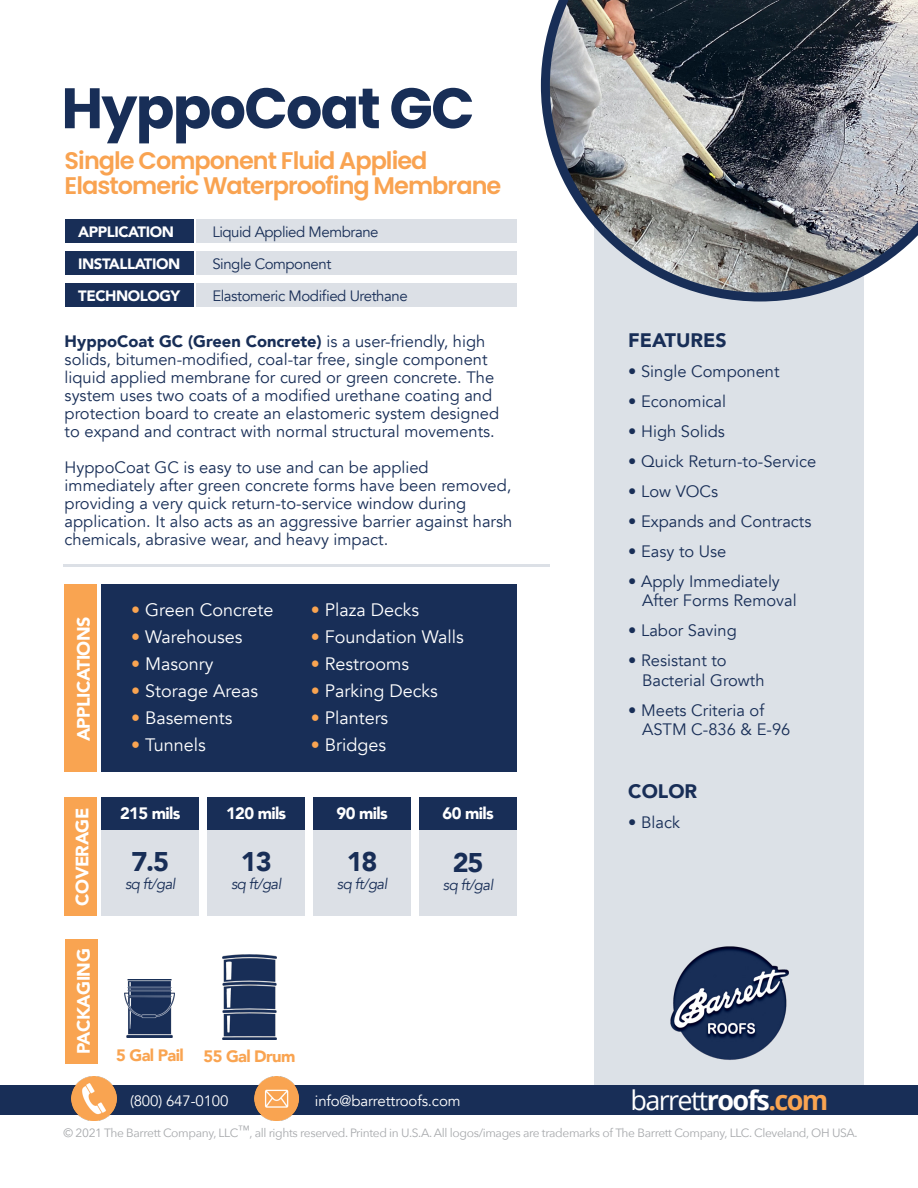
<style>
.page{position:relative;width:918px;height:1188px;background:#fff}
.page>*{position:absolute;margin:0;border:0;box-sizing:border-box;transform-origin:0 0}
.t1{font:700 57px "Poppins";letter-spacing:-.03em;color:#182e57}
.t2{font:27px "Open Sans";letter-spacing:-.06em;color:#fff}
.t3{font:900 27px "Avenir";color:#182e57}
.t4{font:600 24px "Poppins";letter-spacing:-.04em;color:#f9a351}
.t5{font:900 19.5px "Avenir";color:#182e57}
.t6{font:18px "Avenir";color:#fff}
.t7{font:900 18px "Avenir";letter-spacing:-.03em;color:#fff}
.t8{font:16.5px/18px "Avenir";color:#182e57}
.t9{font:900 16.5px "Avenir";letter-spacing:-.04em;color:#fff}
.t10{font:900 16.5px "Avenir";letter-spacing:-.04em;color:#f9a451}
.t11{font:15px "Avenir";letter-spacing:-.03em;color:#182e57}
.t12{font:15px "Avenir";letter-spacing:-.01em;color:#fff}
.t13{font:900 15px "Avenir";letter-spacing:-.03em;color:#fff}
.t14{font:italic 15px "Avenir";letter-spacing:-.04em;color:#182e57}
.t15{font:12px "Avenir Next";letter-spacing:-.03em;color:#a7a9ac}
.s1{font-weight:900}
.s2{color:#f9a451}
.s3{font-weight:700}
.s4{font-weight:700;color:#f9a451}
</style>
<div class="page">
<div style="left:595px;top:0;width:269px;height:1085px;background:#dce1e7"></div>
<img style="left:222px;top:955px;width:55px;height:84px">
<img style="left:125px;top:979px;width:50px;height:59px">
<div style="left:65px;top:219px;width:128px;height:24px;background:#182e57"></div>
<div style="left:65px;top:251px;width:128px;height:24px;background:#182e57"></div>
<div style="left:65px;top:283px;width:128px;height:24px;background:#182e57"></div>
<div style="left:196px;top:219px;width:321px;height:24px;background:#dce0e6"></div>
<div style="left:196px;top:251px;width:321px;height:24px;background:#dce0e6"></div>
<div style="left:196px;top:283px;width:321px;height:24px;background:#dce0e6"></div>
<img style="left:670px;top:946px;width:119px;height:114px">
<svg style="left:541px;top:0;width:377px;height:302px"></svg>
<div style="left:65px;top:939px;width:33px;height:125px;background:#f9a451"></div>
<div style="left:102px;top:584px;width:415px;height:187px;background:#182e57"></div>
<div style="left:65px;top:584px;width:32px;height:187px;background:#f9a451"></div>
<div style="left:102px;top:830px;width:97px;height:86px;background:#dce0e6"></div>
<div style="left:102px;top:797px;width:97px;height:33px;background:#182e57"></div>
<div style="left:208px;top:830px;width:97px;height:86px;background:#dce0e6"></div>
<div style="left:208px;top:797px;width:97px;height:33px;background:#182e57"></div>
<div style="left:314px;top:830px;width:97px;height:86px;background:#dce0e6"></div>
<div style="left:314px;top:797px;width:97px;height:33px;background:#182e57"></div>
<div style="left:419px;top:830px;width:98px;height:86px;background:#dce0e6"></div>
<div style="left:419px;top:797px;width:98px;height:33px;background:#182e57"></div>
<div style="left:65px;top:797px;width:32px;height:119px;background:#f9a451"></div>
<div style="left:0;top:1085px;width:918px;height:29px;background:#182e57"></div>
<img style="left:255px;top:1076px;width:44px;height:44px">
<img style="left:72px;top:1076px;width:44px;height:44px">
<hr style="left:64px;top:564px;width:486px;height:2px;background:#dce0e6">
<p class="t1" style="left:61px;top:75px;width:415px">HyppoCoat GC</p>
<p class="t4" style="left:65px;top:147px;width:364px">Single Component Fluid Applied</p>
<p class="t4" style="left:65px;top:172px;width:438px">Elastomeric Waterproofing Membrane</p>
<p class="t11" style="left:212px;top:223px;width:168px">Liquid Applied Membrane</p>
<p class="t11" style="left:212px;top:255px;width:121px">Single Component</p>
<p class="t11" style="left:212px;top:287px;width:197px">Elastomeric Modified Urethane</p>
<p class="t8" style="left:65px;top:333px;width:436px"><span class="s1">HyppoCoat GC (Green Concrete)</span> is a user-friendly, high solids, bitumen-modified, coal-tar free, single component liquid applied membrane for cured or green concrete. The system uses two coats of a modified urethane coating and protection board to create an elastomeric system designed to expand and contract with normal structural movements.</p>
<p class="t8" style="left:65px;top:459px;width:449px">HyppoCoat GC is easy to use and can be applied immediately after green concrete forms have been removed, providing a very quick return-to-service window during application. It also acts as an aggressive barrier against harsh chemicals, abrasive wear, and heavy impact.</p>
<p class="t13" style="left:78px;top:219px;width:97px">APPLICATION</p>
<p class="t13" style="left:78px;top:251px;width:104px">INSTALLATION</p>
<p class="t13" style="left:78px;top:283px;width:104px">TECHNOLOGY</p>
<p class="t7" style="left:68px;top:741px;width:126px;rotate:-90deg">APPLICATIONS</p>
<p class="t7" style="left:67px;top:906px;width:99px;rotate:-90deg">COVERAGE</p>
<p class="t7" style="left:68px;top:1054px;width:107px;rotate:-90deg">PACKAGING</p>
<p class="t6" style="left:131px;top:599px;width:144px"><span class="s2">•</span> Green Concrete</p>
<p class="t6" style="left:131px;top:626px;width:113px"><span class="s2">•</span> Warehouses</p>
<p class="t6" style="left:131px;top:653px;width:84px"><span class="s2">•</span> Masonry</p>
<p class="t6" style="left:131px;top:680px;width:129px"><span class="s2">•</span> Storage Areas</p>
<p class="t6" style="left:131px;top:707px;width:103px"><span class="s2">•</span> Basements</p>
<p class="t6" style="left:131px;top:734px;width:76px"><span class="s2">•</span> Tunnels</p>
<p class="t9" style="left:120px;top:799px;width:62px">215 mils</p>
<p class="t3" style="left:131px;top:838px;width:39px">7.5</p>
<p class="t14" style="left:125px;top:875px;width:52px">sq ft/gal</p>
<p class="t9" style="left:226px;top:799px;width:62px">120 mils</p>
<p class="t3" style="left:241px;top:838px;width:32px">13</p>
<p class="t14" style="left:231px;top:875px;width:52px">sq ft/gal</p>
<p class="t6" style="left:311px;top:599px;width:110px"><span class="s2">•</span> Plaza Decks</p>
<p class="t6" style="left:311px;top:626px;width:154px"><span class="s2">•</span> Foundation Walls</p>
<p class="t6" style="left:311px;top:653px;width:100px"><span class="s2">•</span> Restrooms</p>
<p class="t6" style="left:311px;top:680px;width:129px"><span class="s2">•</span> Parking Decks</p>
<p class="t6" style="left:311px;top:707px;width:79px"><span class="s2">•</span> Planters</p>
<p class="t6" style="left:311px;top:734px;width:77px"><span class="s2">•</span> Bridges</p>
<p class="t9" style="left:337px;top:799px;width:53px">90 mils</p>
<p class="t3" style="left:347px;top:839px;width:32px">18</p>
<p class="t14" style="left:337px;top:875px;width:52px">sq ft/gal</p>
<p class="t9" style="left:443px;top:799px;width:53px">60 mils</p>
<p class="t3" style="left:453px;top:840px;width:32px">25</p>
<p class="t14" style="left:443px;top:876px;width:52px">sq ft/gal</p>
<p class="t10" style="left:116px;top:1041px;width:69px">5 Gal Pail</p>
<p class="t10" style="left:204px;top:1042px;width:93px">55 Gal Drum</p>
<p class="t5" style="left:628px;top:323px;width:100px">FEATURES</p>
<p class="t8" style="left:628px;top:362px;width:153px">• Single Component</p>
<p class="t8" style="left:628px;top:392px;width:99px">• Economical</p>
<p class="t8" style="left:628px;top:422px;width:98px">• High Solids</p>
<p class="t8" style="left:628px;top:452px;width:189px">• Quick Return-to-Service</p>
<p class="t8" style="left:628px;top:482px;width:91px">• Low VOCs</p>
<p class="t8" style="left:628px;top:512px;width:185px">• Expands and Contracts</p>
<p class="t8" style="left:628px;top:542px;width:100px">• Easy to Use</p>
<p class="t8" style="left:628px;top:572px;width:153px">• Apply Immediately</p>
<p class="t8" style="left:642px;top:592px;width:156px">After Forms Removal</p>
<p class="t8" style="left:628px;top:622px;width:110px">• Labor Saving</p>
<p class="t8" style="left:628px;top:652px;width:100px">• Resistant to</p>
<p class="t8" style="left:642px;top:671px;width:124px">Bacterial Growth</p>
<p class="t8" style="left:628px;top:701px;width:137px">• Meets Criteria of</p>
<p class="t8" style="left:642px;top:721px;width:150px">ASTM C-836 &amp; E-96</p>
<p class="t5" style="left:628px;top:775px;width:70px">COLOR</p>
<p class="t8" style="left:628px;top:814px;width:53px">• Black</p>
<p class="t2" style="left:630px;top:1081px;width:199px">barrett<span class="s3">roofs</span><span class="s4">.com</span></p>
<p class="t12" style="left:130px;top:1092px;width:100px">(800) 647-0100</p>
<p class="t12" style="left:315px;top:1092px;width:147px">info@barrettroofs.com</p>
<p class="t15" style="left:64px;top:1123px;width:796px">© 2021 The Barrett Company, LLC™, all rights reserved. Printed in U.S.A. All logos/images are trademarks of The Barrett Company, LLC. Cleveland, OH USA.</p>
</div>
